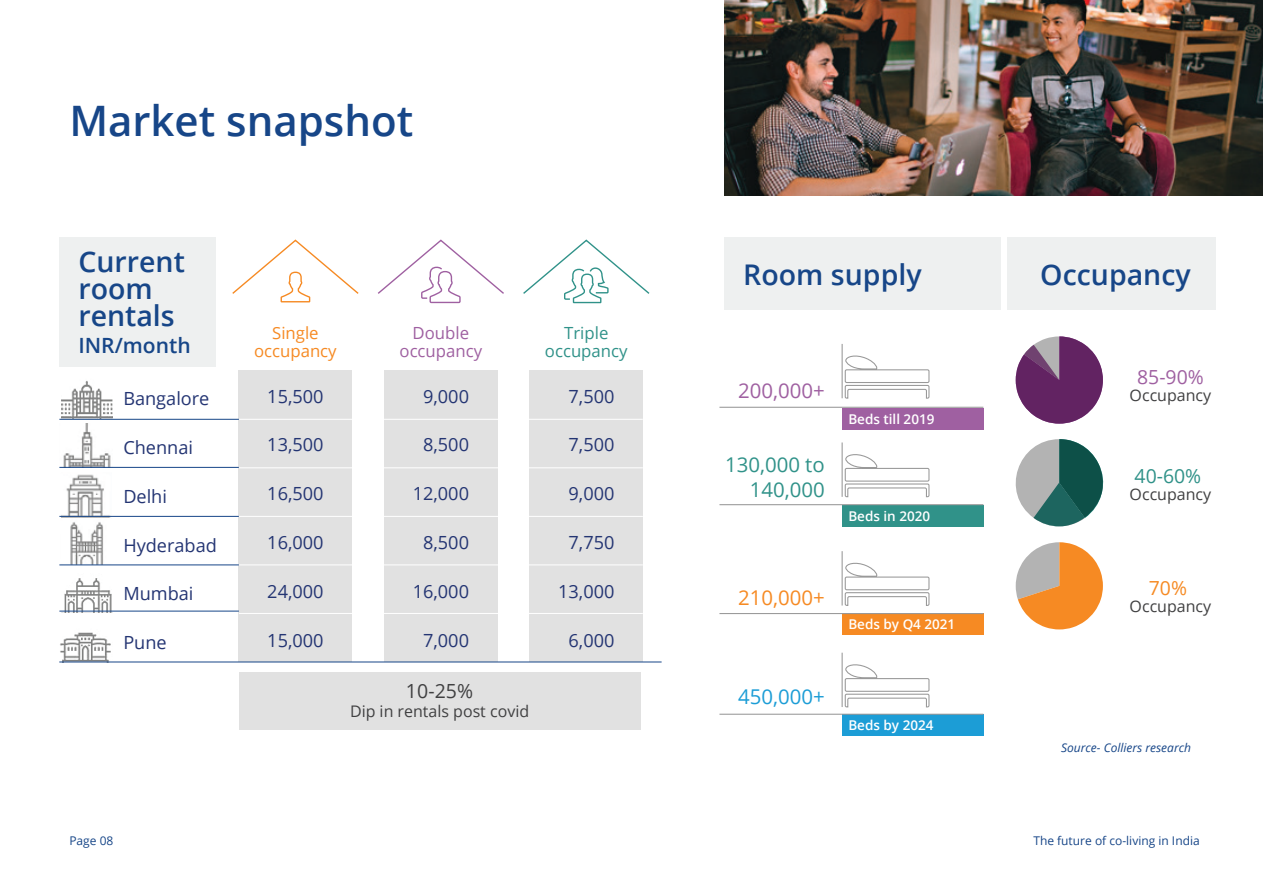
<style>
.page{position:relative;width:1263px;height:893px;background:#fff}
.page>*{position:absolute;margin:0;border:0;box-sizing:border-box;transform-origin:0 0}
.t1{font:600 42px "Open Sans";color:#174688}
.t2{font:600 28.5px/27px "Open Sans";color:#174688}
.t3{font:600 21px "Open Sans";color:#174688}
.t4{font:20.4px/24.5px "Open Sans";color:#309289;text-align:right}
.t5{font:20.4px "Open Sans";color:#9f60a1}
.t6{font:20.4px "Open Sans";color:#f68a23}
.t7{font:20.4px "Open Sans";color:#1c9dd6}
.t8{font:19.5px "Open Sans";color:#404041}
.t9{font:19.35px "Open Sans";color:#9f60a1}
.t10{font:19.35px "Open Sans";color:#309289}
.t11{font:19.35px "Open Sans";color:#f68a23}
.t12{font:18.15px "Open Sans";color:#243573}
.t13{font:16.8px/18.1px "Open Sans";color:#f68a23;text-align:center}
.t14{font:16.8px/18.1px "Open Sans";color:#9f60a1;text-align:center}
.t15{font:16.8px/18.1px "Open Sans";color:#309289;text-align:center}
.t16{font:15.9px "Open Sans";color:#404041}
.t17{font:600 13.5px "Open Sans";color:#fff}
.t18{font:12px "Open Sans";color:#174688}
.t19{font:italic 12px "Open Sans";color:#174688}
</style>
<div class="page">
<div style="left:239px;top:672px;width:401px;height:58px;background:#e1e1e1"></div>
<div style="left:59px;top:237px;width:156px;height:130px;background:#eef0f0"></div>
<div style="left:384px;top:371px;width:113px;height:291px;background:#e1e1e1"></div>
<div style="left:239px;top:371px;width:113px;height:291px;background:#e1e1e1"></div>
<div style="left:724px;top:237px;width:277px;height:72px;background:#eef0f0"></div>
<div style="left:1007px;top:237px;width:208px;height:72px;background:#eef0f0"></div>
<img style="left:61px;top:381px;width:52px;height:37px">
<img style="left:61px;top:474px;width:51px;height:90px">
<img style="left:59px;top:424px;width:54px;height:43px">
<img style="left:61px;top:578px;width:52px;height:33px">
<img style="left:60px;top:632px;width:51px;height:29px">
<div style="left:530px;top:371px;width:113px;height:291px;background:#e1e1e1"></div>
<svg style="left:232px;top:239px;width:127px;height:63px"></svg>
<svg style="left:378px;top:239px;width:126px;height:65px"></svg>
<svg style="left:523px;top:239px;width:127px;height:64px"></svg>
<hr style="left:239px;top:419px;width:404px;height:1px;background:#fff">
<hr style="left:59px;top:419px;width:180px;height:1px;background:#174688">
<hr style="left:59px;top:467px;width:180px;height:1px;background:#174688">
<hr style="left:59px;top:516px;width:180px;height:1px;background:#174688">
<hr style="left:59px;top:564px;width:180px;height:1px;background:#174688">
<hr style="left:59px;top:611px;width:180px;height:1px;background:#174688">
<hr style="left:239px;top:467px;width:404px;height:1px;background:#fff">
<hr style="left:239px;top:516px;width:404px;height:1px;background:#fff">
<hr style="left:239px;top:565px;width:404px;height:1px;background:#fff">
<hr style="left:239px;top:613px;width:404px;height:1px;background:#fff">
<hr style="left:59px;top:661px;width:603px;height:1px;background:#174688">
<img style="left:724px;top:0;width:539px;height:195px">
<div style="left:842px;top:408px;width:141px;height:22px;background:#9f60a1"></div>
<div style="left:842px;top:505px;width:141px;height:21px;background:#309289"></div>
<div style="left:842px;top:614px;width:141px;height:21px;background:#f68a23"></div>
<div style="left:842px;top:714px;width:141px;height:22px;background:#1c9dd6"></div>
<svg style="left:841px;top:344px;width:89px;height:55px"></svg>
<svg style="left:841px;top:442px;width:89px;height:56px"></svg>
<svg style="left:841px;top:551px;width:89px;height:55px"></svg>
<svg style="left:841px;top:652px;width:89px;height:56px"></svg>
<hr style="left:719px;top:407px;width:264px;height:1px;background:#999">
<hr style="left:719px;top:504px;width:264px;height:1px;background:#999">
<hr style="left:719px;top:613px;width:264px;height:1px;background:#999">
<hr style="left:719px;top:714px;width:264px;height:1px;background:#999">
<svg style="left:1015px;top:439px;width:89px;height:88px"></svg>
<svg style="left:1016px;top:542px;width:87px;height:87px"></svg>
<svg style="left:1016px;top:336px;width:87px;height:88px"></svg>
<h1 class="t1" style="left:69px;top:92px;width:345px">Market snapshot</h1>
<h2 class="t2" style="left:78px;top:247px;width:108px">Current room rentals</h2>
<p class="t3" style="left:78px;top:331px;width:114px">INR/month</p>
<p class="t12" style="left:123px;top:386px;width:88px">Bangalore</p>
<p class="t12" style="left:123px;top:435px;width:71px">Chennai</p>
<p class="t12" style="left:123px;top:484px;width:45px">Delhi</p>
<p class="t12" style="left:123px;top:532px;width:95px">Hyderabad</p>
<p class="t12" style="left:123px;top:581px;width:72px">Mumbai</p>
<p class="t12" style="left:123px;top:630px;width:45px">Pune</p>
<p class="t13" style="left:254px;top:323px;width:84px">Single occupancy</p>
<p class="t14" style="left:400px;top:323px;width:84px">Double occupancy</p>
<p class="t15" style="left:545px;top:323px;width:84px">Triple occupancy</p>
<p class="t12" style="left:267px;top:383px;width:58px">15,500</p>
<p class="t12" style="left:267px;top:432px;width:58px">13,500</p>
<p class="t12" style="left:267px;top:481px;width:58px">16,500</p>
<p class="t12" style="left:267px;top:530px;width:58px">16,000</p>
<p class="t12" style="left:267px;top:579px;width:58px">24,000</p>
<p class="t12" style="left:267px;top:628px;width:58px">15,000</p>
<p class="t12" style="left:423px;top:383px;width:47px">9,000</p>
<p class="t12" style="left:423px;top:432px;width:47px">8,500</p>
<p class="t12" style="left:413px;top:481px;width:58px">12,000</p>
<p class="t12" style="left:423px;top:530px;width:47px">8,500</p>
<p class="t12" style="left:413px;top:579px;width:58px">16,000</p>
<p class="t12" style="left:423px;top:628px;width:47px">7,000</p>
<p class="t8" style="left:406px;top:678px;width:69px">10-25%</p>
<p class="t16" style="left:350px;top:701px;width:181px">Dip in rentals post covid</p>
<p class="t12" style="left:568px;top:384px;width:47px">7,500</p>
<p class="t12" style="left:568px;top:432px;width:47px">7,500</p>
<p class="t12" style="left:568px;top:481px;width:47px">9,000</p>
<p class="t12" style="left:568px;top:530px;width:47px">7,750</p>
<p class="t12" style="left:558px;top:579px;width:58px">13,000</p>
<p class="t12" style="left:568px;top:628px;width:47px">6,000</p>
<h2 class="t2" style="left:743px;top:261px;width:180px">Room supply</h2>
<h2 class="t2" style="left:1040px;top:261px;width:152px">Occupancy</h2>
<p class="t5" style="left:738px;top:377px;width:88px">200,000+</p>
<p class="t4" style="left:725px;top:452px;width:101px">130,000 to<br>140,000</p>
<p class="t17" style="left:848px;top:410px;width:88px">Beds till 2019</p>
<p class="t17" style="left:848px;top:506px;width:83px">Beds in 2020</p>
<p class="t6" style="left:738px;top:584px;width:88px">210,000+</p>
<p class="t7" style="left:738px;top:683px;width:88px">450,000+</p>
<p class="t17" style="left:848px;top:615px;width:109px">Beds by Q4 2021</p>
<p class="t17" style="left:848px;top:716px;width:87px">Beds by 2024</p>
<p class="t9" style="left:1137px;top:363px;width:68px">85-90%</p>
<p class="t16" style="left:1130px;top:384px;width:83px">Occupancy</p>
<p class="t10" style="left:1134px;top:462px;width:68px">40-60%</p>
<p class="t16" style="left:1130px;top:483px;width:83px">Occupancy</p>
<p class="t11" style="left:1149px;top:575px;width:40px">70%</p>
<p class="t16" style="left:1130px;top:596px;width:83px">Occupancy</p>
<p class="t19" style="left:1061px;top:739px;width:132px">Source- Colliers research</p>
<p class="t18" style="left:69px;top:832px;width:46px">Page 08</p>
<p class="t18" style="left:1033px;top:832px;width:168px">The future of co-living in India</p>
</div>
